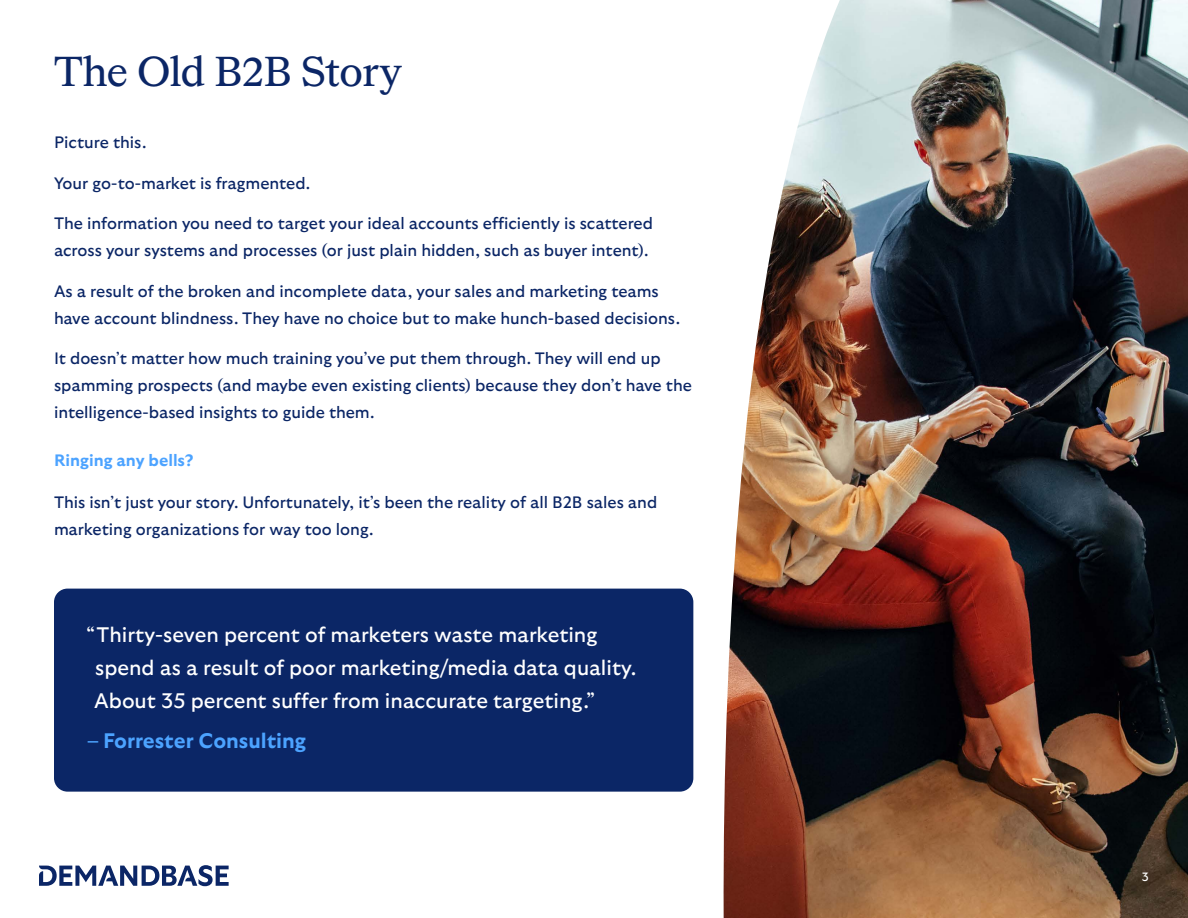
<style>
.page{position:relative;width:1188px;height:918px;background:#fff}
.page>*{position:absolute;margin:0;border:0;box-sizing:border-box;transform-origin:0 0}
.t1{font:500 40.5px "HW Cigars";letter-spacing:-.01em;color:#0b2666}
.t2{font:21px/33px "GT Ultra";color:#fff}
.t3{font:700 21px "GT Ultra";color:#4ca3ff}
.t4{font:16.5px/27px "GT Ultra";color:#0b2666}
.t5{font:700 16.5px "GT Ultra";color:#4ca3ff}
.t6{font:12px "GT Ultra";color:#fff}
</style>
<div class="page">
<img style="left:723px;top:0;width:465px;height:918px">
<div style="left:54px;top:589px;width:639px;height:203px;background:#0b2666;border-radius:14px"></div>
<svg style="left:39px;top:865px;width:190px;height:21px"></svg>
<h1 class="t1" style="left:54px;top:44px;width:349px">The Old B2B Story</h1>
<p class="t4" style="left:54px;top:129px;width:94px">Picture this.</p>
<p class="t4" style="left:54px;top:170px;width:258px">Your go-to-market is fragmented.</p>
<p class="t4" style="left:54px;top:210px;width:601px">The information you need to target your ideal accounts efficiently is scattered across your systems and processes (or just plain hidden, such as buyer intent).</p>
<p class="t4" style="left:54px;top:278px;width:628px">As a result of the broken and incomplete data, your sales and marketing teams have account blindness. They have no choice but to make hunch-based decisions.</p>
<p class="t4" style="left:54px;top:345px;width:639px">It doesn’t matter how much training you’ve put them through. They will end up spamming prospects (and maybe even existing clients) because they don’t have the intelligence-based insights to guide them.</p>
<p class="t5" style="left:54px;top:451px;width:141px">Ringing any bells?</p>
<p class="t4" style="left:54px;top:489px;width:605px">This isn’t just your story. Unfortunately, it’s been the reality of all B2B sales and marketing organizations for way too long.</p>
<p class="t2" style="left:94px;top:618px;width:544px;text-indent:-8px">“Thirty-seven percent of marketers waste marketing spend as a result of poor marketing/media data quality.<br>About 35 percent suffer from inaccurate targeting.”</p>
<p class="t3" style="left:88px;top:729px;width:220px">– Forrester Consulting</p>
<p class="t6" style="left:1142px;top:870px;width:9px">3</p>
</div>
